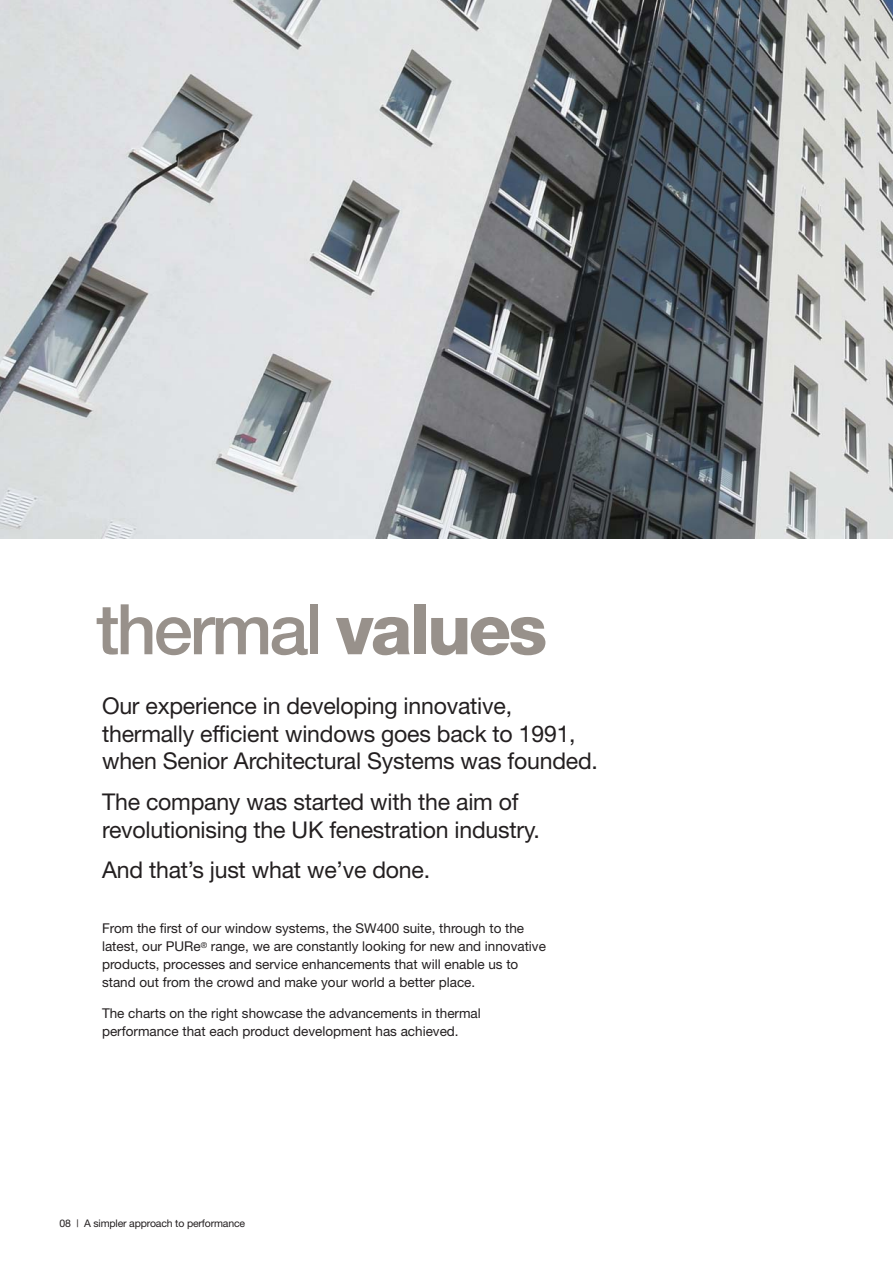
<style>
.page{position:relative;width:893px;height:1263px;background:#fff}
.page>*{position:absolute;margin:0;border:0;box-sizing:border-box;transform-origin:0 0}
.t1{font:500 69.9px "Helvetica Neue";letter-spacing:-.04em;color:#98918b}
.t2{font:23.1px/27.8px "Helvetica Neue";letter-spacing:-.01em;color:#231f20}
.t3{font:13.5px/18px "Helvetica Neue";color:#231f20}
.t4{font:10.5px "Helvetica Neue";letter-spacing:-.015em;color:#231f20}
.s1{font-weight:800}
</style>
<div class="page">
<img style="left:0;top:0;width:893px;height:538px">
<h1 class="t1" style="left:96px;top:604px;width:453px">thermal <span class="s1">values</span></h1>
<h2 class="t2" style="left:102px;top:694px;width:497px">Our experience in developing innovative, thermally efficient windows goes back to 1991, when Senior Architectural Systems was founded.</h2>
<h2 class="t2" style="left:102px;top:790px;width:439px">The company was started with the aim of revolutionising the UK fenestration industry.</h2>
<h2 class="t2" style="left:102px;top:858px;width:330px">And that’s just what we’ve done.</h2>
<p class="t3" style="left:102px;top:921px;width:445px">From the first of our window systems, the SW400 suite, through to the latest, our PURe<sup>®</sup> range, we are constantly looking for new and innovative products, processes and service enhancements that will enable us to stand out from the crowd and make your world a better place.</p>
<p class="t3" style="left:102px;top:1005px;width:380px">The charts on the right showcase the advancements in thermal performance that each product development has achieved.</p>
<p class="t4" style="left:60px;top:1220px;width:187px">08 | A simpler approach to performance</p>
</div>
